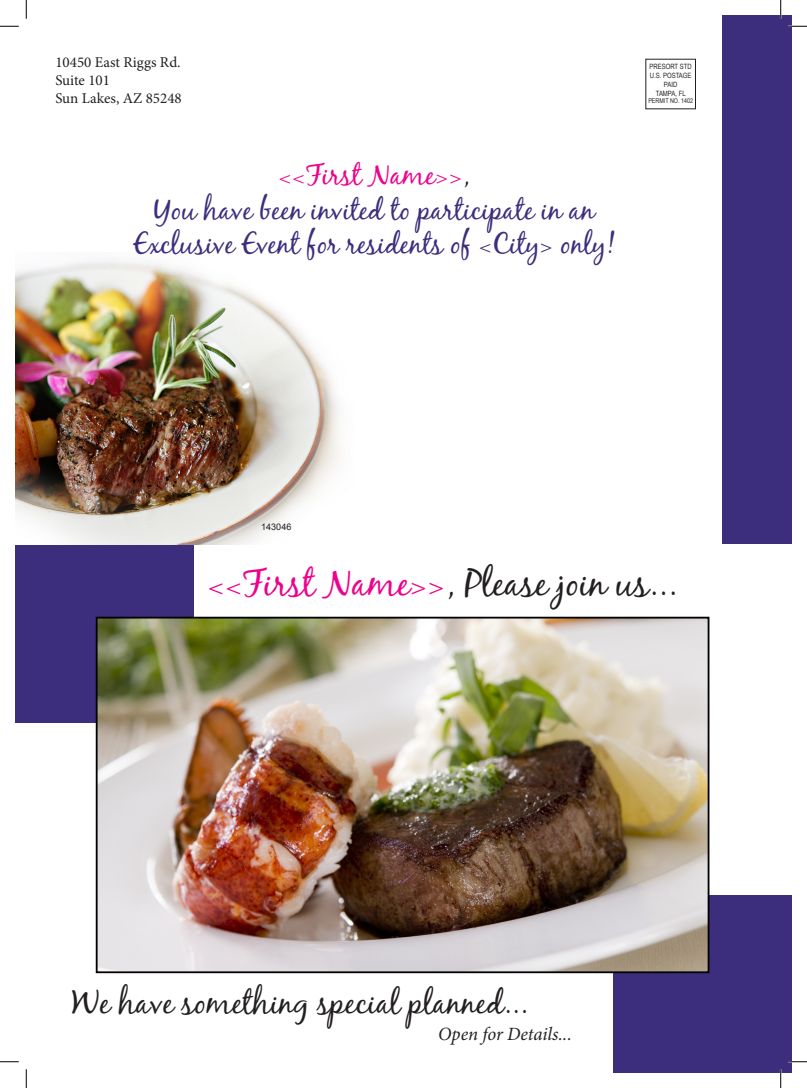
<style>
.page{position:relative;width:807px;height:1088px;background:#fff}
.page>*{position:absolute;margin:0;border:0;box-sizing:border-box;transform-origin:0 0}
.t1{font:37.5px "Black Jack";color:#231f20}
.t2{font:32.62px "Black Jack";color:#231f20}
.t3{font:29px/34.8px "Black Jack";color:#3d2d7d;text-align:center}
.t4{font:italic 18.75px "Minion Pro";letter-spacing:-.005em;color:#231f20}
.t5{font:15px/18px "Minion Pro";color:#231f20}
.t6{font:9px "Arial";color:#231f20}
.t7{font:7.25px/8.8px "Arial Narrow";color:#231f20;text-align:center}
.t8{font:6.5px "Arial Narrow";color:#231f20}
.s1{color:#ed028c}
.s2{color:#231f20}
</style>
<div class="page">
<div style="left:721px;top:15px;width:70px;height:529px;background:#3d2d7d"></div>
<div style="left:613px;top:895px;width:178px;height:177px;background:#3d2d7d"></div>
<div style="left:15px;top:544px;width:178px;height:178px;background:#3d2d7d"></div>
<img style="left:15px;top:260px;width:324px;height:284px">
<img style="left:99px;top:619px;width:607px;height:351px">
<div style="left:96px;top:616px;width:613px;height:357px;border:2px solid #000"></div>
<svg style="left:0;top:25px;width:19px;height:2px"></svg>
<svg style="left:788px;top:25px;width:18px;height:2px"></svg>
<svg style="left:0;top:1061px;width:19px;height:1px"></svg>
<svg style="left:788px;top:1060px;width:18px;height:2px"></svg>
<svg style="left:25px;top:0;width:2px;height:19px"></svg>
<svg style="left:25px;top:1069px;width:2px;height:19px"></svg>
<svg style="left:779px;top:0;width:2px;height:19px"></svg>
<svg style="left:779px;top:1069px;width:2px;height:19px"></svg>
<p class="t5" style="left:55px;top:54px;width:128px">10450 East Riggs Rd.<br>Suite 101<br>Sun Lakes, AZ 85248</p>
<p class="t7" style="left:649px;top:62px;width:44px">PRESORT STD<br>U.S. POSTAGE<br>PAID<br>TAMPA, FL</p>
<p class="t8" style="left:648px;top:96px;width:46px">PERMIT NO. 1402</p>
<p class="t3" style="left:133px;top:156px;width:483px"><span class="s1">&lt;&lt;First Name&gt;&gt;</span><span class="s2">,<br></span>You have been invited to participate in an<br>Exclusive Event for residents of &lt;City&gt; only!</p>
<p class="t6" style="left:261px;top:521px;width:32px">143046</p>
<p class="t1" style="left:207px;top:560px;width:472px"><span class="s1">&lt;&lt;First Name&gt;&gt;</span>, Please join us...</p>
<p class="t2" style="left:72px;top:983px;width:458px">We have something special planned...</p>
<p class="t4" style="left:438px;top:1020px;width:135px">Open for Details...</p>
</div>
